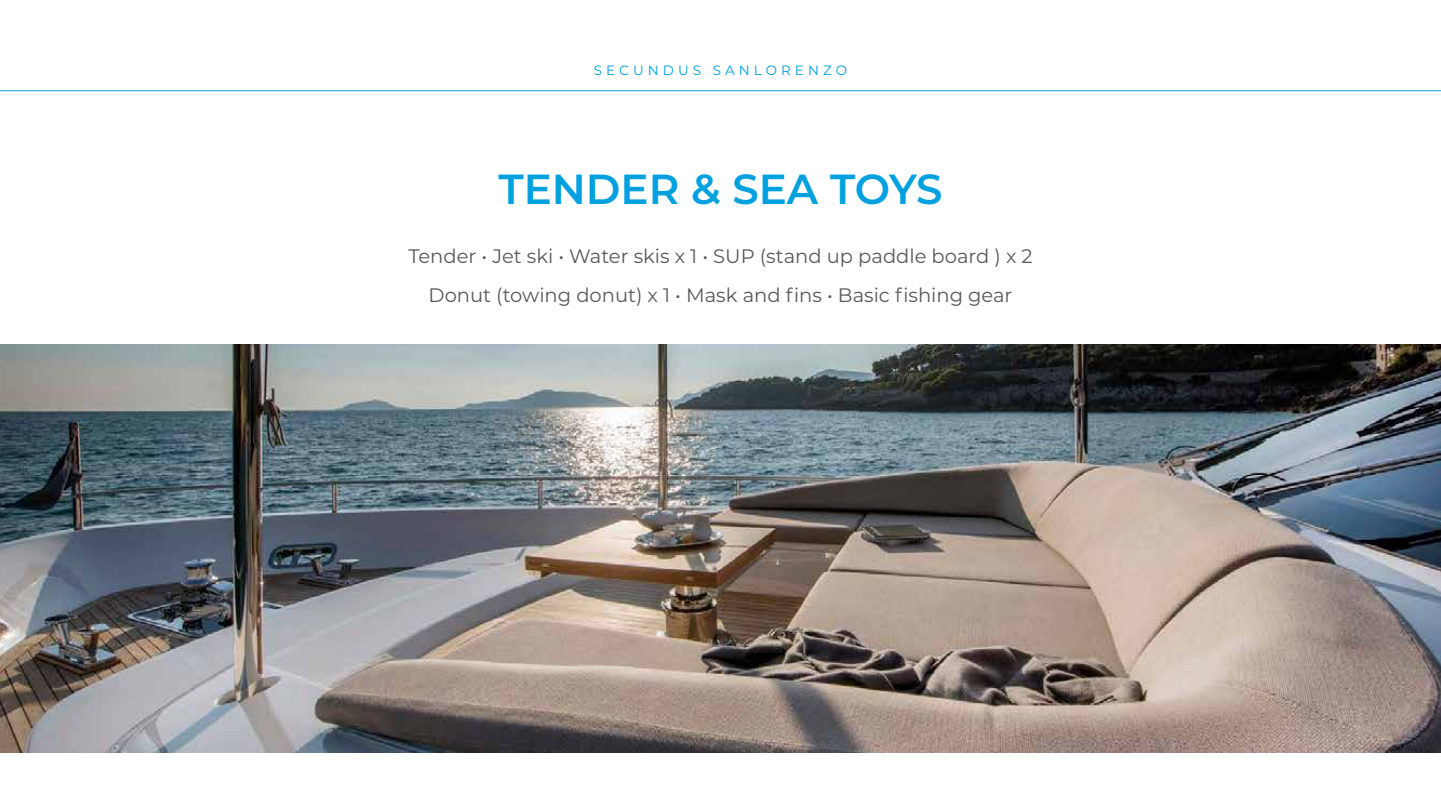
<style>
.page{position:relative;width:1441px;height:810px;background:#fff}
.page>*{position:absolute;margin:0;border:0;box-sizing:border-box;transform-origin:0 0}
.t1{font:600 42px "Montserrat";color:#00a1de}
.t2{font:19.5px/38.5px "Montserrat";color:#58595b;text-align:center}
.t3{font:13.5px "Montserrat";letter-spacing:.3em;color:#00a1de}
</style>
<div class="page">
<hr style="left:0;top:90px;width:1440px;height:1px;background:#00a1de">
<img style="left:0;top:344px;width:1440px;height:409px">
<p class="t3" style="left:593px;top:61px;width:255px">SECUNDUS SANLORENZO</p>
<h1 class="t1" style="left:498px;top:159px;width:445px">TENDER &amp; SEA TOYS</h1>
<p class="t2" style="left:408px;top:236px;width:625px">Tender • Jet ski • Water skis x 1 • SUP (stand up paddle board ) x 2<br>Donut (towing donut) x 1 • Mask and fins • Basic fishing gear</p>
</div>
